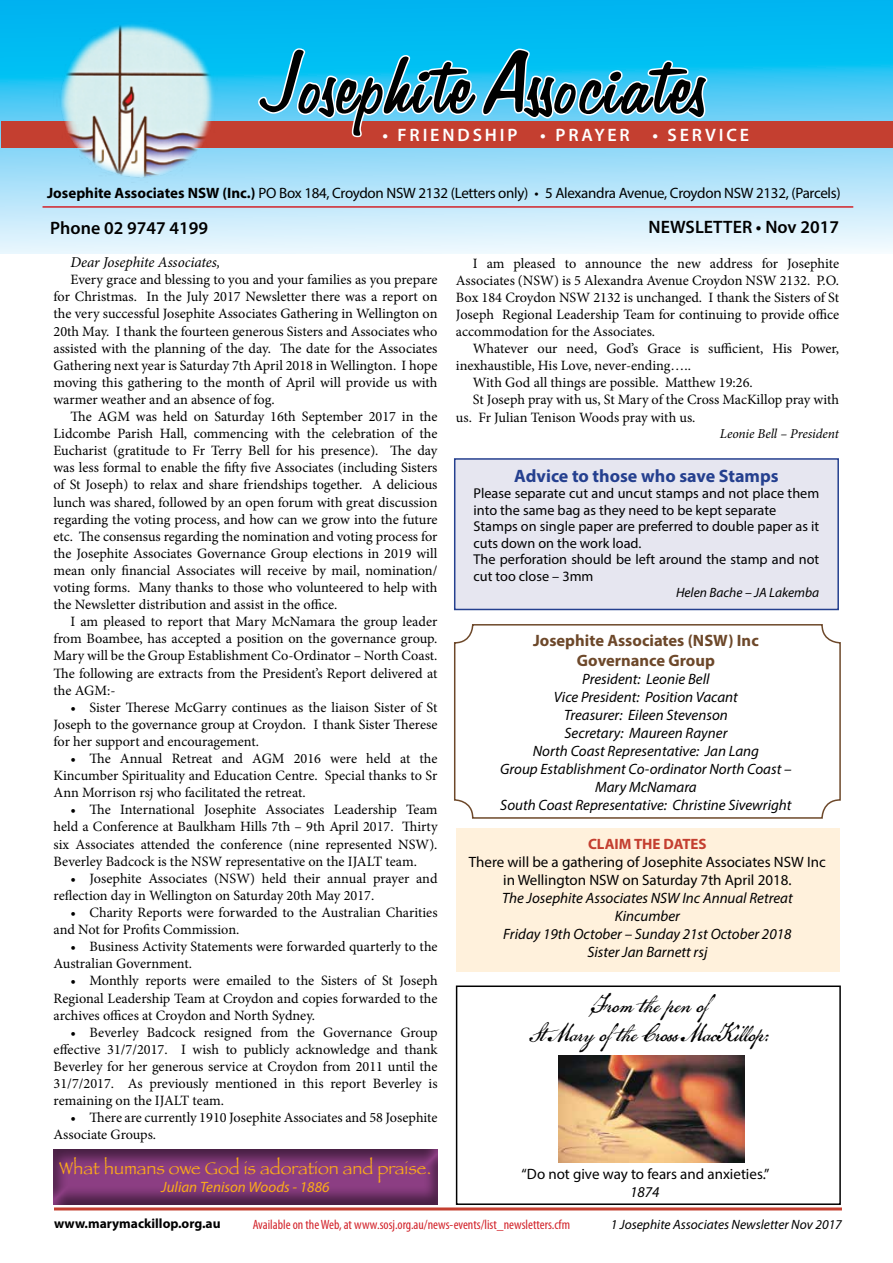
<style>
.page{position:relative;width:893px;height:1263px;background:#fff}
.page>*{position:absolute;margin:0;border:0;box-sizing:border-box;transform-origin:0 0}
.t1{font:96px "Alperton";color:#000}
.t2{font:24px/28.8px "National Archive";color:#000}
.t3{font:18px "Papyrus";color:#fbab18}
.t4{font:600 18px "Myriad Pro";color:#000}
.t5{font:600 18px "Myriad Pro";letter-spacing:.16em;color:#fff}
.t6{font:700 18px "Myriad Pro";color:#25408f}
.t7{font:700 16.5px/19.8px "Myriad Pro";color:#6d482a;text-align:center}
.t8{font:italic 15px/18px "Myriad Pro";color:#000;text-align:center}
.t9{font:15px/18px "Myriad Pro";letter-spacing:-.005em;color:#000;text-align:center}
.t10{font:italic 15px "Minion Pro";letter-spacing:-.01em;color:#000}
.t11{font:italic 15px "Myriad Pro";color:#fbab18}
.t12{font:700 15px "Myriad Pro";color:#c43f30}
.t13{font:14.25px/17.1px "Minion Pro";color:#000;text-align:justify}
.t14{font:14.25px/16.5px "Myriad Pro";color:#000}
.t15{font:condensed 13.5px "Myriad Pro";color:#d2232a}
.t16{font:italic 13.5px "Myriad Pro";color:#000}
.t17{font:700 13.5px "Myriad Pro";color:#000}
.t18{font:italic 13.5px "Minion Pro";letter-spacing:-.005em;color:#000}
.s1{font-weight:700}
</style>
<div class="page">
<hr style="left:54px;top:1207px;width:788px;height:3px;background:#c43f30">
<div style="left:456px;top:828px;width:383px;height:144px;background:#fff1dc"></div>
<svg style="left:0;top:0;width:893px;height:254px"></svg>
<div style="left:2px;top:122px;width:891px;height:26px;background:#c43f30"></div>
<svg style="left:256px;top:0;width:454px;height:138px"></svg>
<img style="left:54px;top:14px;width:168px;height:170px">
<hr style="left:43px;top:206px;width:810px;height:2px;background:#d2232a">
<div style="left:52px;top:1148px;width:387px;height:60px;background:#000;opacity:.5"></div>
<div style="left:454px;top:624px;width:387px;height:195px;border:2px solid #6d482a;border-radius:18px"></div>
<div style="left:454px;top:458px;width:385px;height:152px;background:#e6e6f0;border:2px solid #25408f"></div>
<div style="left:456px;top:985px;width:385px;height:220px;border:2px solid #000"></div>
<img style="left:559px;top:1056px;width:185px;height:107px">
<h1 class="t1" style="left:266px;top:30px;width:447px">Josephite Associates</h1>
<p class="t5" style="left:382px;top:124px;width:137px">• FRIENDSHIP</p>
<p class="t5" style="left:540px;top:124px;width:91px">• PRAYER</p>
<p class="t5" style="left:652px;top:124px;width:98px">• SERVICE</p>
<p class="t9" style="left:47px;top:183px;width:795px"><span class="s1">Josephite Associates NSW (Inc.)</span> PO Box 184, Croydon NSW 2132 (Letters only) • 5 Alexandra Avenue, Croydon NSW 2132, (Parcels)</p>
<p class="t4" style="left:50px;top:216px;width:159px">Phone 02 9747 4199</p>
<p class="t4" style="left:648px;top:215px;width:192px">NEWSLETTER • Nov 2017</p>
<p class="t10" style="left:71px;top:252px;width:151px">Dear Josephite Associates,</p>
<p class="t13" style="left:54px;top:271px;width:385px;text-indent:17px">Every grace and blessing to you and your families as you prepare for Christmas. In the July 2017 Newsletter there was a report on the very successful Josephite Associates Gathering in Wellington on 20th May. I thank the fourteen generous Sisters and Associates who assisted with the planning of the day. The date for the Associates Gathering next year is Saturday 7th April 2018 in Wellington. I hope moving this gathering to the month of April will provide us with warmer weather and an absence of fog.</p>
<p class="t13" style="left:54px;top:408px;width:385px;text-indent:17px">The AGM was held on Saturday 16th September 2017 in the Lidcombe Parish Hall, commencing with the celebration of the Eucharist (gratitude to Fr Terry Bell for his presence). The day was less formal to enable the fifty five Associates (including Sisters of St Joseph) to relax and share friendships together. A delicious lunch was shared, followed by an open forum with great discussion regarding the voting process, and how can we grow into the future etc. The consensus regarding the nomination and voting process for the Josephite Associates Governance Group elections in 2019 will mean only financial Associates will receive by mail, nomination/ voting forms. Many thanks to those who volunteered to help with the Newsletter distribution and assist in the office.</p>
<p class="t13" style="left:54px;top:613px;width:385px;text-indent:17px">I am pleased to report that Mary McNamara the group leader from Boambee, has accepted a position on the governance group.<br>Mary will be the Group Establishment Co-Ordinator – North Coast.<br>The following are extracts from the President’s Report delivered at the AGM:-</p>
<p class="t13" style="left:54px;top:699px;width:385px;text-indent:17px">• Sister Therese McGarry continues as the liaison Sister of St Joseph to the governance group at Croydon. I thank Sister Therese for her support and encouragement.</p>
<p class="t13" style="left:54px;top:750px;width:385px;text-indent:17px">• The Annual Retreat and AGM 2016 were held at the Kincumber Spirituality and Education Centre. Special thanks to Sr Ann Morrison rsj who facilitated the retreat.</p>
<p class="t13" style="left:54px;top:801px;width:385px;text-indent:17px">• The International Josephite Associates Leadership Team held a Conference at Baulkham Hills 7th – 9th April 2017. Thirty six Associates attended the conference (nine represented NSW).<br>Beverley Badcock is the NSW representative on the IJALT team.</p>
<p class="t13" style="left:54px;top:870px;width:385px;text-indent:17px">• Josephite Associates (NSW) held their annual prayer and reflection day in Wellington on Saturday 20th May 2017.</p>
<p class="t13" style="left:54px;top:904px;width:385px;text-indent:17px">• Charity Reports were forwarded to the Australian Charities and Not for Profits Commission.</p>
<p class="t13" style="left:54px;top:938px;width:385px;text-indent:17px">• Business Activity Statements were forwarded quarterly to the<br>Australian Government.</p>
<p class="t13" style="left:54px;top:972px;width:385px;text-indent:17px">• Monthly reports were emailed to the Sisters of St Joseph Regional Leadership Team at Croydon and copies forwarded to the archives offices at Croydon and North Sydney.</p>
<p class="t13" style="left:54px;top:1024px;width:385px;text-indent:17px">• Beverley Badcock resigned from the Governance Group effective 31/7/2017. I wish to publicly acknowledge and thank Beverley for her generous service at Croydon from 2011 until the 31/7/2017. As previously mentioned in this report Beverley is remaining on the IJALT team.</p>
<p class="t13" style="left:54px;top:1109px;width:385px;text-indent:17px">• There are currently 1910 Josephite Associates and 58 Josephite<br>Associate Groups.</p>
<p class="t3" style="left:59px;top:1157px;width:374px">What humans owe God is adoration and praise.</p>
<p class="t11" style="left:161px;top:1177px;width:170px">Julian Tenison Woods - 1886</p>
<p class="t13" style="left:456px;top:255px;width:385px;text-indent:17px">I am pleased to announce the new address for Josephite Associates (NSW) is 5 Alexandra Avenue Croydon NSW 2132. P.O.<br>Box 184 Croydon NSW 2132 is unchanged. I thank the Sisters of St Joseph Regional Leadership Team for continuing to provide office accommodation for the Associates.</p>
<p class="t13" style="left:473px;top:340px;width:368px">Whatever our need, God’s Grace is sufficient, His Power,</p>
<p class="t13" style="left:456px;top:357px;width:236px">inexhaustible, His Love, never-ending…..</p>
<p class="t13" style="left:473px;top:374px;width:281px">With God all things are possible. Matthew 19:26.</p>
<p class="t13" style="left:473px;top:391px;width:368px">St Joseph pray with us, St Mary of the Cross MacKillop pray with</p>
<p class="t13" style="left:456px;top:408px;width:241px">us. Fr Julian Tenison Woods pray with us.</p>
<p class="t18" style="left:720px;top:424px;width:121px">Leonie Bell – President</p>
<p class="t6" style="left:514px;top:464px;width:266px">Advice to those who save Stamps</p>
<p class="t14" style="left:474px;top:485px;width:347px">Please separate cut and uncut stamps and not place them into the same bag as they need to be kept separate Stamps on single paper are preferred to double paper as it cuts down on the work load.<br>The perforation should be left around the stamp and not cut too close – 3mm</p>
<p class="t16" style="left:676px;top:584px;width:145px">Helen Bache – JA Lakemba</p>
<p class="t7" style="left:533px;top:630px;width:227px">Josephite Associates (NSW) Inc<br>Governance Group</p>
<p class="t8" style="left:500px;top:670px;width:293px">President: Leonie Bell<br>Vice President: Position Vacant<br>Treasurer: Eileen Stevenson<br>Secretary: Maureen Rayner<br>North Coast Representative: Jan Lang<br>Group Establishment Co-ordinator North Coast – Mary McNamara<br>South Coast Representative: Christine Sivewright</p>
<p class="t12" style="left:588px;top:834px;width:120px">CLAIM THE DATES</p>
<p class="t9" style="left:469px;top:853px;width:358px">There will be a gathering of Josephite Associates NSW Inc in Wellington NSW on Saturday 7th April 2018.</p>
<p class="t8" style="left:502px;top:889px;width:292px">The Josephite Associates NSW Inc Annual Retreat<br>Kincumber<br>Friday 19th October – Sunday 21st October 2018<br>Sister Jan Barnett rsj</p>
<h2 class="t2" style="left:531px;top:992px;width:239px;text-indent:60px">From the pen of<br>StMary ofthe Cross MacKillop:</h2>
<p class="t9" style="left:522px;top:1165px;width:249px">“Do not give way to fears and anxieties.”</p>
<p class="t8" style="left:630px;top:1183px;width:31px">1874</p>
<p class="t17" style="left:54px;top:1215px;width:168px">www.marymackillop.org.au</p>
<p class="t15" style="left:253px;top:1216px;width:319px">Available on the Web, at www.sosj.org.au/news-events/list_newsletters.cfm</p>
<p class="t16" style="left:611px;top:1216px;width:233px">1 Josephite Associates Newsletter Nov 2017</p>
</div>
